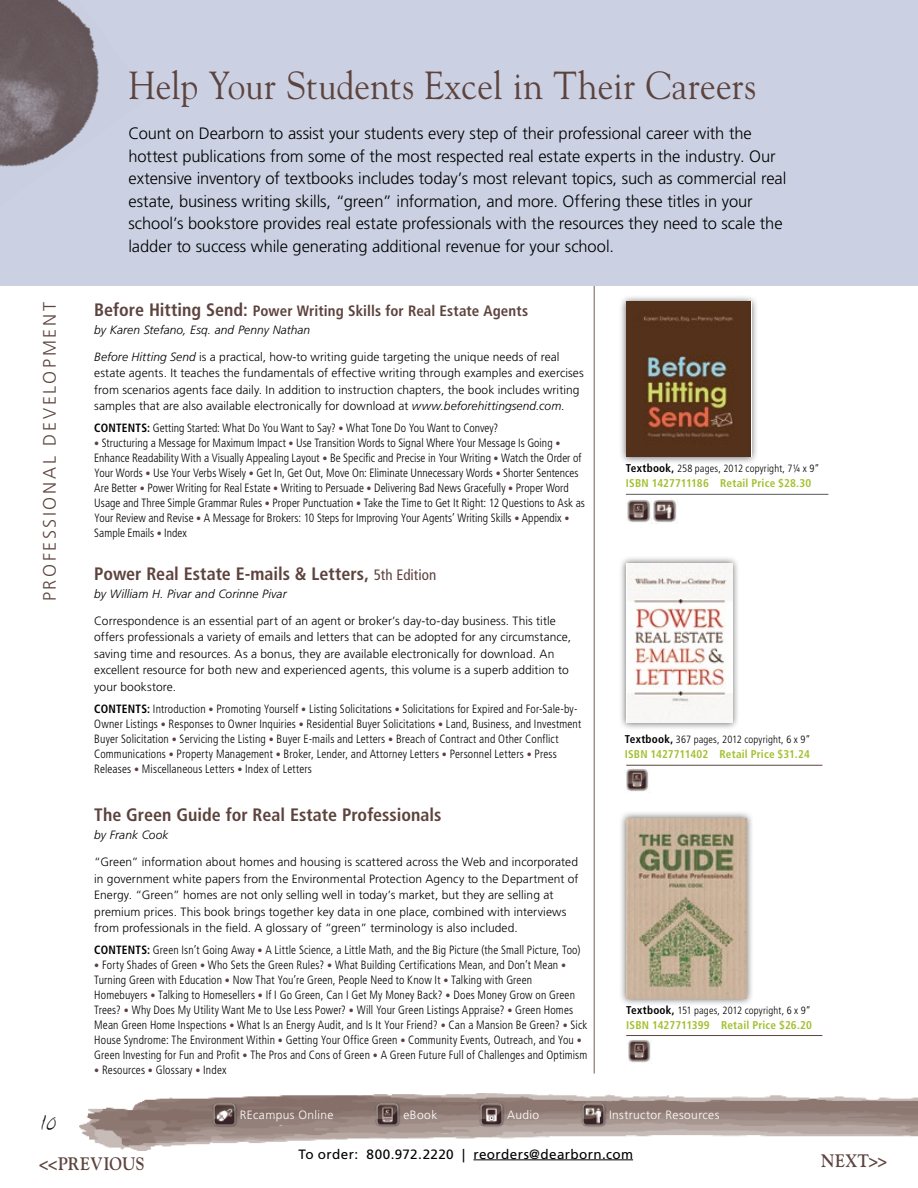
<style>
.page{position:relative;width:918px;height:1188px;background:#fff}
.page>*{position:absolute;margin:0;border:0;box-sizing:border-box;transform-origin:0 0}
.t1{font:45px "Jellyka Wonderland Wine";color:#000}
.t2{font:39px "Goudy Std";letter-spacing:.005em;color:#5d433e;scale:.9 1}
.t3{font:700 condensed 18px "Frutiger LT Std";color:#5d433e}
.t4{font:300 18px "Frutiger LT Std";letter-spacing:.145em;color:#5d433e}
.t5{font:700 18px "Goudy Std";letter-spacing:.01em;color:#5d433e;scale:.9 1}
.t6{font:300 16.5px/22.5px "Frutiger LT Std";letter-spacing:-.005em;color:#000}
.t7{font:700 condensed 15px "Frutiger LT Std";letter-spacing:.005em;color:#5d433e}
.t8{font:13.5px "Frutiger LT Std";letter-spacing:.03em;color:#000}
.t9{font:300 condensed 12px/15px "Frutiger LT Std";letter-spacing:.01em;color:#000;scale:.96 1}
.t10{font:300 12px/16.5px "Frutiger LT Std";letter-spacing:.005em;color:#000}
.t11{font:italic 300 12px "Frutiger LT Std";letter-spacing:.005em;color:#000}
.t12{font:300 12px "Frutiger LT Std";letter-spacing:.035em;color:#fff}
.t13{font:700 condensed 11.25px "Frutiger LT Std";letter-spacing:.015em;color:#a2c02f}
.t14{font:300 condensed 10.5px "Frutiger LT Std";letter-spacing:.015em;color:#000}
.s1{font-size:18px}
.s2{font-style:italic}
.s3{font-weight:700}
.s4{font-size:10.5px;color:#5d433e}
.s5{font-weight:400;font-size:15px}
.s6{font-weight:700;font-size:11.25px}
</style>
<div class="page">
<img style="left:79px;top:1094px;width:839px;height:56px">
<hr style="left:594px;top:101px;width:1px;height:973px;background:#745c57">
<hr style="left:473px;top:1160px;width:160px;height:1px;background:#000">
<img style="left:210px;top:1101px;width:28px;height:28px">
<img style="left:374px;top:1101px;width:28px;height:28px">
<img style="left:477px;top:1102px;width:28px;height:27px">
<img style="left:580px;top:1101px;width:28px;height:28px">
<div style="left:0;top:0;width:918px;height:285px;background:#cbd1e2"></div>
<img style="left:0;top:0;width:99px;height:167px">
<img style="left:626px;top:768px;width:24px;height:25px">
<img style="left:628px;top:1039px;width:23px;height:24px">
<div style="left:619px;top:294px;width:140px;height:170px;background:#000;opacity:.6"></div>
<img style="left:626px;top:302px;width:125px;height:155px">
<div style="left:619px;top:811px;width:134px;height:194px;background:#000;opacity:.6"></div>
<img style="left:626px;top:818px;width:120px;height:180px">
<div style="left:619px;top:556px;width:121px;height:175px;background:#000;opacity:.6"></div>
<img style="left:628px;top:563px;width:105px;height:160px">
<hr style="left:626px;top:494px;width:202px;height:1px;background:#58595b">
<img style="left:627px;top:500px;width:50px;height:23px">
<hr style="left:626px;top:765px;width:196px;height:1px;background:#5d433e">
<hr style="left:626px;top:1035px;width:196px;height:1px;background:#5d433e">
<h2 class="t2" style="left:129px;top:61px;width:699px">Help Your Students Excel in Their Careers</h2>
<p class="t6" style="left:129px;top:123px;width:659px">Count on Dearborn to assist your students every step of their professional career with the hottest publications from some of the most respected real estate experts in the industry. Our extensive inventory of textbooks includes today’s most relevant topics, such as commercial real estate, business writing skills, “green” information, and more. Offering these titles in your school’s bookstore provides real estate professionals with the resources they need to scale the ladder to success while generating additional revenue for your school.</p>
<h3 class="t4" style="left:40px;top:601px;width:300px;rotate:-90deg">PROFESSIONAL DEVELOPMENT</h3>
<p class="t7" style="left:94px;top:302px;width:435px"><span class="s1">Before Hitting Send:</span> Power Writing Skills for Real Estate Agents</p>
<p class="t11" style="left:94px;top:323px;width:217px">by Karen Stefano, Esq. and Penny Nathan</p>
<p class="t10" style="left:94px;top:349px;width:491px"><span class="s2">Before Hitting Send</span> is a practical, how-to writing guide targeting the unique needs of real estate agents. It teaches the fundamentals of effective writing through examples and exercises from scenarios agents face daily. In addition to instruction chapters, the book includes writing samples that are also available electronically for download at <span class="s2">www.beforehittingsend.com</span>.</p>
<p class="t9" style="left:94px;top:421px;width:422px"><span class="s3">CONTENTS:</span> Getting Started: What Do You Want to Say? <span class="s4">•</span> What Tone Do You Want to Convey?</p>
<p class="t9" style="left:94px;top:436px;width:513px"><span class="s4">•</span> Structuring a Message for Maximum Impact <span class="s4">•</span> Use Transition Words to Signal Where Your Message Is Going <span class="s4">• </span>Enhance Readability With a Visually Appealing Layout <span class="s4">•</span> Be Specific and Precise in Your Writing <span class="s4">•</span> Watch the Order of Your Words <span class="s4">•</span> Use Your Verbs Wisely <span class="s4">•</span> Get In, Get Out, Move On: Eliminate Unnecessary Words <span class="s4">•</span> Shorter Sentences Are Better <span class="s4">•</span> Power Writing for Real Estate <span class="s4">•</span> Writing to Persuade <span class="s4">•</span> Delivering Bad News Gracefully <span class="s4">•</span> Proper Word Usage and Three Simple Grammar Rules <span class="s4">•</span> Proper Punctuation <span class="s4">•</span> Take the Time to Get It Right: 12 Questions to Ask as Your Review and Revise <span class="s4">•</span> A Message for Brokers: 10 Steps for Improving Your Agents’ Writing Skills <span class="s4">•</span> Appendix <span class="s4">• </span>Sample Emails <span class="s4">•</span> Index</p>
<h3 class="t3" style="left:94px;top:563px;width:344px">Power Real Estate E-mails &amp; Letters, <span class="s5">5th Edition</span></h3>
<p class="t11" style="left:94px;top:587px;width:194px">by William H. Pivar and Corinne Pivar</p>
<p class="t10" style="left:94px;top:613px;width:478px">Correspondence is an essential part of an agent or broker’s day-to-day business. This title offers professionals a variety of emails and letters that can be adopted for any circumstance, saving time and resources. As a bonus, they are available electronically for download. An excellent resource for both new and experienced agents, this volume is a superb addition to your bookstore.</p>
<p class="t9" style="left:94px;top:701px;width:509px"><span class="s3">CONTENTS:</span> Introduction <span class="s4">•</span> Promoting Yourself <span class="s4">•</span> Listing Solicitations <span class="s4">•</span> Solicitations for Expired and For-Sale-by-Owner Listings <span class="s4">•</span> Responses to Owner Inquiries <span class="s4">•</span> Residential Buyer Solicitations <span class="s4">•</span> Land, Business, and Investment Buyer Solicitation <span class="s4">•</span> Servicing the Listing <span class="s4">•</span> Buyer E-mails and Letters <span class="s4">•</span> Breach of Contract and Other Conflict Communications <span class="s4">•</span> Property Management <span class="s4">•</span> Broker, Lender, and Attorney Letters <span class="s4">•</span> Personnel Letters <span class="s4">•</span> Press Releases <span class="s4">•</span> Miscellaneous Letters <span class="s4">•</span> Index of Letters</p>
<h3 class="t3" style="left:94px;top:804px;width:349px">The Green Guide for Real Estate Professionals</h3>
<p class="t11" style="left:94px;top:828px;width:76px">by Frank Cook</p>
<p class="t10" style="left:94px;top:854px;width:486px">“Green” information about homes and housing is scattered across the Web and incorporated in government white papers from the Environmental Protection Agency to the Department of Energy. “Green” homes are not only selling well in today’s market, but they are selling at premium prices. This book brings together key data in one place, combined with interviews from professionals in the field. A glossary of “green” terminology is also included.</p>
<p class="t9" style="left:94px;top:943px;width:508px"><span class="s3">CONTENTS:</span> Green Isn’t Going Away <span class="s4">•</span> A Little Science, a Little Math, and the Big Picture (the Small Picture, Too)</p>
<p class="t9" style="left:94px;top:958px;width:515px"><span class="s4">•</span> Forty Shades of Green <span class="s4">•</span> Who Sets the Green Rules? <span class="s4">•</span> What Building Certifications Mean, and Don’t Mean <span class="s4">• </span>Turning Green with Education <span class="s4">•</span> Now That You’re Green, People Need to Know It <span class="s4">•</span> Talking with Green Homebuyers <span class="s4">•</span> Talking to Homesellers <span class="s4">•</span> If I Go Green, Can I Get My Money Back? <span class="s4">•</span> Does Money Grow on Green Trees? <span class="s4">•</span> Why Does My Utility Want Me to Use Less Power? <span class="s4">•</span> Will Your Green Listings Appraise? <span class="s4">•</span> Green Homes Mean Green Home Inspections <span class="s4">•</span> What Is an Energy Audit, and Is It Your Friend? <span class="s4">•</span> Can a Mansion Be Green? <span class="s4">•</span> Sick House Syndrome: The Environment Within <span class="s4">•</span> Getting Your Office Green <span class="s4">•</span> Community Events, Outreach, and You <span class="s4">• </span>Green Investing for Fun and Profit <span class="s4">•</span> The Pros and Cons of Green <span class="s4">•</span> A Green Future Full of Challenges and Optimism</p>
<p class="t9" style="left:94px;top:1063px;width:139px"><span class="s4">•</span> Resources <span class="s4">•</span> Glossary <span class="s4">•</span> Index</p>
<p class="t14" style="left:626px;top:463px;width:195px"><span class="s6">Textbook,</span> 258 pages, 2012 copyright, 71/4 x 9”</p>
<p class="t13" style="left:626px;top:477px;width:187px">ISBN 1427711186 Retail Price $28.30</p>
<p class="t14" style="left:625px;top:733px;width:187px"><span class="s6">Textbook,</span> 367 pages, 2012 copyright, 6 x 9”</p>
<p class="t13" style="left:625px;top:747px;width:187px">ISBN 1427711402 Retail Price $31.24</p>
<p class="t14" style="left:626px;top:1004px;width:186px"><span class="s6">Textbook,</span> 151 pages, 2012 copyright, 6 x 9”</p>
<p class="t13" style="left:626px;top:1018px;width:187px">ISBN 1427711399 Retail Price $26.20</p>
<h1 class="t1" style="left:40px;top:1097px;width:17px">10</h1>
<p class="t12" style="left:240px;top:1108px;width:95px">REcampus Online</p>
<p class="t12" style="left:403px;top:1108px;width:35px">eBook</p>
<p class="t12" style="left:507px;top:1108px;width:34px">Audio</p>
<p class="t12" style="left:609px;top:1108px;width:112px">Instructor Resources</p>
<p class="t8" style="left:298px;top:1146px;width:336px">To order: 800.972.2220 | reorders@dearborn.com</p>
<h3 class="t5" style="left:39px;top:1153px;width:119px">&lt;&lt;PREVIOUS</h3>
<h3 class="t5" style="left:821px;top:1150px;width:75px">NEXT&gt;&gt;</h3>
</div>
